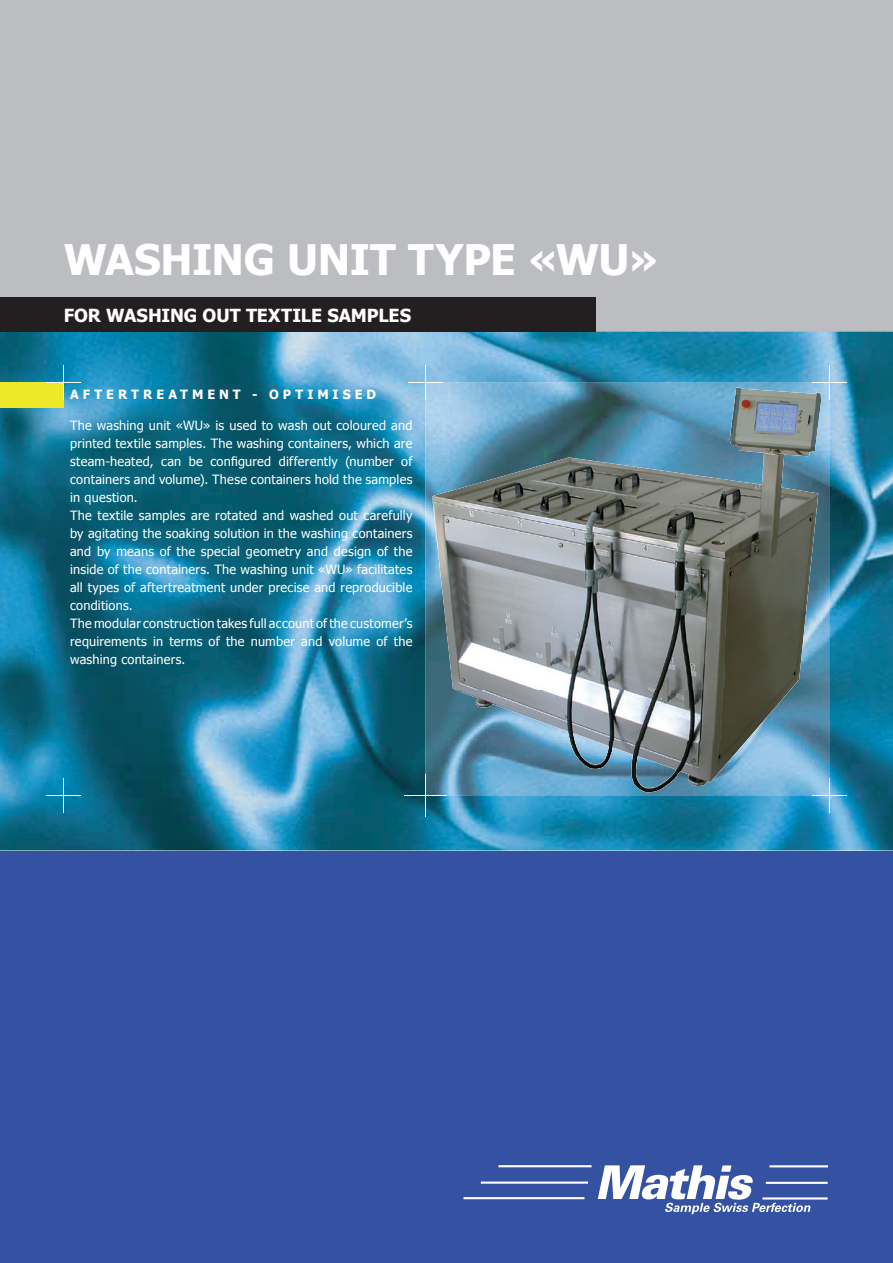
<style>
.page{position:relative;width:893px;height:1263px;background:#fff}
.page>*{position:absolute;margin:0;border:0;box-sizing:border-box;transform-origin:0 0}
.t1{font:700 42px "Tahoma";letter-spacing:-.01em;color:#fff}
.t2{font:700 18px "Tahoma";letter-spacing:-.005em;color:#fff}
.t3{font:12.75px/18px "Tahoma";letter-spacing:.015em;color:#fff}
.t4{font:700 12.75px "Tahoma";letter-spacing:.31em;color:#fff}
</style>
<div class="page">
<div style="left:0;top:0;width:893px;height:850px;background:#bcbdc0"></div>
<div style="left:0;top:850px;width:893px;height:413px;background:#3451a2"></div>
<hr style="left:463px;top:1197px;width:121px;height:2px;background:#fff">
<hr style="left:498px;top:1165px;width:94px;height:2px;background:#fff">
<hr style="left:481px;top:1181px;width:107px;height:3px;background:#fff">
<hr style="left:762px;top:1197px;width:66px;height:2px;background:#fff">
<hr style="left:769px;top:1165px;width:59px;height:2px;background:#fff">
<hr style="left:766px;top:1182px;width:62px;height:2px;background:#fff">
<svg style="left:598px;top:1165px;width:212px;height:49px"></svg>
<img style="left:0;top:332px;width:893px;height:518px">
<img style="left:425px;top:383px;width:404px;height:412px">
<div style="left:0;top:383px;width:64px;height:25px;background:#ede929"></div>
<hr style="left:63px;top:366px;width:1px;height:34px;background:#fff">
<hr style="left:47px;top:382px;width:34px;height:1px;background:#fff">
<hr style="left:829px;top:366px;width:1px;height:34px;background:#fff">
<hr style="left:812px;top:382px;width:34px;height:1px;background:#fff">
<hr style="left:425px;top:366px;width:1px;height:34px;background:#fff">
<hr style="left:408px;top:382px;width:34px;height:1px;background:#fff">
<hr style="left:63px;top:778px;width:1px;height:34px;background:#fff">
<hr style="left:47px;top:795px;width:34px;height:1px;background:#fff">
<hr style="left:425px;top:774px;width:1px;height:42px;background:#fff">
<hr style="left:404px;top:795px;width:42px;height:1px;background:#fff">
<hr style="left:829px;top:778px;width:1px;height:34px;background:#fff">
<hr style="left:812px;top:795px;width:34px;height:1px;background:#fff">
<img style="left:723px;top:388px;width:98px;height:354px">
<img style="left:432px;top:438px;width:292px;height:304px">
<img style="left:529px;top:741px;width:244px;height:51px">
<div style="left:0;top:298px;width:595px;height:34px;background:#231f20"></div>
<h1 class="t1" style="left:64px;top:230px;width:596px">WASHING UNIT TYPE «WU»</h1>
<h2 class="t2" style="left:64px;top:302px;width:349px">FOR WASHING OUT TEXTILE SAMPLES</h2>
<p class="t4" style="left:70px;top:385px;width:308px">AFTERTREATMENT - OPTIMISED</p>
<p class="t3" style="left:70px;top:415px;width:344px">The washing unit «WU» is used to wash out coloured and printed textile samples. The washing containers, which are steam-heated, can be configured differently (number of containers and volume). These containers hold the samples in question.<br>The textile samples are rotated and washed out carefully by agitating the soaking solution in the washing containers and by means of the special geometry and design of the inside of the containers. The washing unit «WU» facilitates all types of aftertreatment under precise and reproducible conditions.<br>The modular construction takes full account of the customer’s requirements in terms of the number and volume of the washing containers.</p>
</div>
